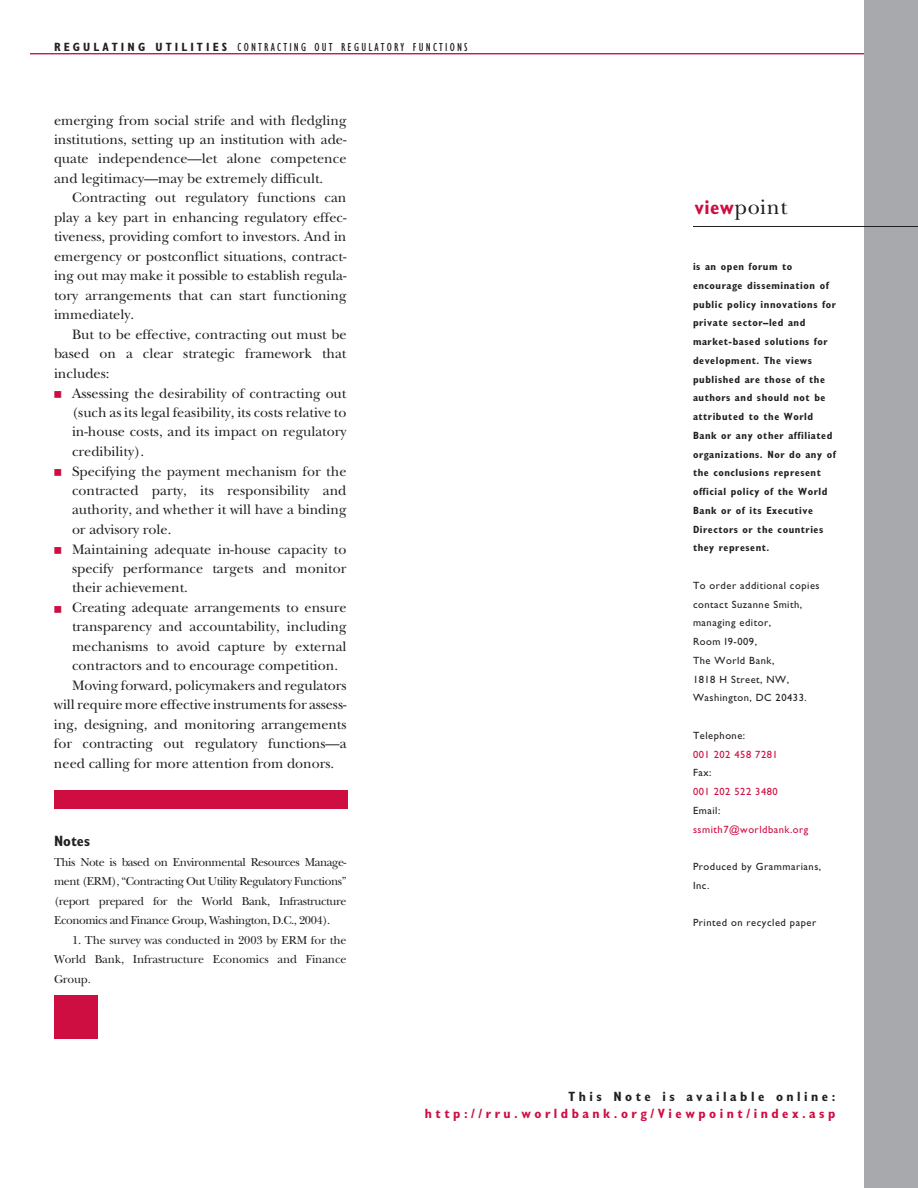
<style>
.page{position:relative;width:918px;height:1188px;background:#fff}
.page>*{position:absolute;margin:0;border:0;box-sizing:border-box;transform-origin:0 0}
.t1{font:21.6px "New Baskerville";letter-spacing:.025em;color:#231f1f}
.t2{font:700 condensed 15px "Gill Sans";color:#231f1f}
.t3{font:14.25px/19.5px "New Baskerville";color:#231f1f;text-align:justify}
.t4{font:700 condensed 13.5px "Gill Sans";letter-spacing:.26em;color:#ce0d41}
.t5{font:700 condensed 13.5px "Gill Sans";letter-spacing:.26em;color:#231f1f}
.t6{font:12px/19.5px "New Baskerville";letter-spacing:-.025em;color:#231f1f;text-align:justify}
.t7{font:condensed 12px "Gill Sans";letter-spacing:.18em;color:#231f1f}
.t8{font:700 condensed 10.5px/18.8px "Gill Sans";letter-spacing:.05em;color:#231f1f}
.t9{font:10.5px/18.8px "Gill Sans";letter-spacing:.05em;color:#231f1f}
.t10{font:10.5px "Gill Sans";letter-spacing:.05em;color:#ce0d41}
.s1{font-weight:700}
.s2{font-family:"Gill Sans";font-weight:700;font-stretch:condensed;font-size:19.95px;color:#ce0d41}
</style>
<div class="page">
<div style="left:864px;top:0;width:54px;height:1188px;background:#a7a9ac"></div>
<hr style="left:693px;top:226px;width:225px;height:1px;background:#231f1f">
<hr style="left:30px;top:53px;width:834px;height:1px;background:#ce0d41">
<div style="left:54px;top:790px;width:294px;height:19px;background:#ce0d41"></div>
<div style="left:54px;top:996px;width:43px;height:43px;background:#ce0d41"></div>
<p class="t7" style="left:54px;top:43px;width:415px"><span class="s1">REGULATING UTILITIES</span> CONTRACTING OUT REGULATORY FUNCTIONS</p>
<p class="t3" style="left:54px;top:112px;width:294px">emerging from social strife and with fledgling institutions, setting up an institution with ade&shy;quate independence—let alone competence and legitimacy—may be extremely difficult.</p>
<p class="t3" style="left:54px;top:190px;width:294px;text-indent:18px">Contracting out regulatory functions can play a key part in enhancing regulatory effec&shy;tiveness, providing comfort to investors. And in emergency or postconflict situations, contract&shy;ing out may make it possible to establish regula&shy;tory arrangements that can start functioning immediately.</p>
<p class="t3" style="left:54px;top:326px;width:294px;text-indent:18px">But to be effective, contracting out must be based on a clear strategic framework that includes:</p>
<p class="t3" style="left:72px;top:385px;width:276px">Assessing the desirability of contracting out</p>
<p class="t3" style="left:72px;top:404px;width:276px">(such as its legal feasibility, its costs relative to</p>
<p class="t3" style="left:72px;top:424px;width:276px">in-house costs, and its impact on regulatory</p>
<p class="t3" style="left:72px;top:443px;width:74px">credibility).</p>
<p class="t3" style="left:72px;top:463px;width:276px">Specifying the payment mechanism for the</p>
<p class="t3" style="left:72px;top:482px;width:276px">contracted party, its responsibility and</p>
<p class="t3" style="left:72px;top:502px;width:276px">authority, and whether it will have a binding</p>
<p class="t3" style="left:72px;top:521px;width:101px">or advisory role.</p>
<p class="t3" style="left:72px;top:541px;width:276px">Maintaining adequate in-house capacity to</p>
<p class="t3" style="left:72px;top:560px;width:276px">specify performance targets and monitor</p>
<p class="t3" style="left:72px;top:580px;width:117px">their achievement.</p>
<p class="t3" style="left:72px;top:599px;width:276px">Creating adequate arrangements to ensure</p>
<p class="t3" style="left:72px;top:619px;width:276px">transparency and accountability, including</p>
<p class="t3" style="left:72px;top:638px;width:276px">mechanisms to avoid capture by external</p>
<p class="t3" style="left:72px;top:658px;width:268px">contractors and to encourage competition.</p>
<p class="t3" style="left:72px;top:677px;width:276px">Moving forward, policymakers and regulators</p>
<p class="t3" style="left:54px;top:697px;width:294px">will require more effective instruments for assess-</p>
<p class="t3" style="left:54px;top:716px;width:294px">ing, designing, and monitoring arrangements</p>
<p class="t3" style="left:54px;top:736px;width:294px">for contracting out regulatory functions—a</p>
<p class="t3" style="left:54px;top:755px;width:282px">need calling for more attention from donors.</p>
<p class="t2" style="left:54px;top:836px;width:37px">Notes</p>
<p class="t6" style="left:54px;top:853px;width:294px">This Note is based on Environmental Resources Manage&shy;ment (ERM), “Contracting Out Utility Regulatory Functions” (report prepared for the World Bank, Infrastructure Economics and Finance Group, Washington, D.C., 2004).</p>
<p class="t6" style="left:54px;top:931px;width:294px;text-indent:18px">1. The survey was conducted in 2003 by ERM for the World Bank, Infrastructure Economics and Finance Group.</p>
<h1 class="t1" style="left:694px;top:199px;width:94px"><span class="s2">view</span>point</h1>
<p class="t8" style="left:693px;top:258px;width:144px">is an open forum to encourage dissemination of public policy innovations for private sector–led and market-based solutions for development. The views published are those of the authors and should not be attributed to the World<br>Bank or any other affiliated organizations. Nor do any of the conclusions represent official policy of the World<br>Bank or of its Executive<br>Directors or the countries they represent.</p>
<p class="t9" style="left:693px;top:577px;width:128px">To order additional copies contact Suzanne Smith, managing editor,<br>Room I9-009,<br>The World Bank,<br>1818 H Street, NW,<br>Washington, DC 20433.</p>
<p class="t9" style="left:693px;top:727px;width:54px">Telephone:</p>
<p class="t10" style="left:693px;top:750px;width:86px">001 202 458 7281</p>
<p class="t9" style="left:693px;top:765px;width:20px">Fax:</p>
<p class="t10" style="left:693px;top:788px;width:86px">001 202 522 3480</p>
<p class="t9" style="left:693px;top:802px;width:29px">Email:</p>
<p class="t10" style="left:693px;top:825px;width:117px">ssmith7@worldbank.org</p>
<p class="t9" style="left:693px;top:858px;width:130px">Produced by Grammarians,<br>Inc.</p>
<p class="t9" style="left:693px;top:915px;width:125px">Printed on recycled paper</p>
<p class="t5" style="left:569px;top:1092px;width:268px">This Note is available online:</p>
<p class="t4" style="left:425px;top:1108px;width:412px">http://rru.worldbank.org/Viewpoint/index.asp</p>
</div>
